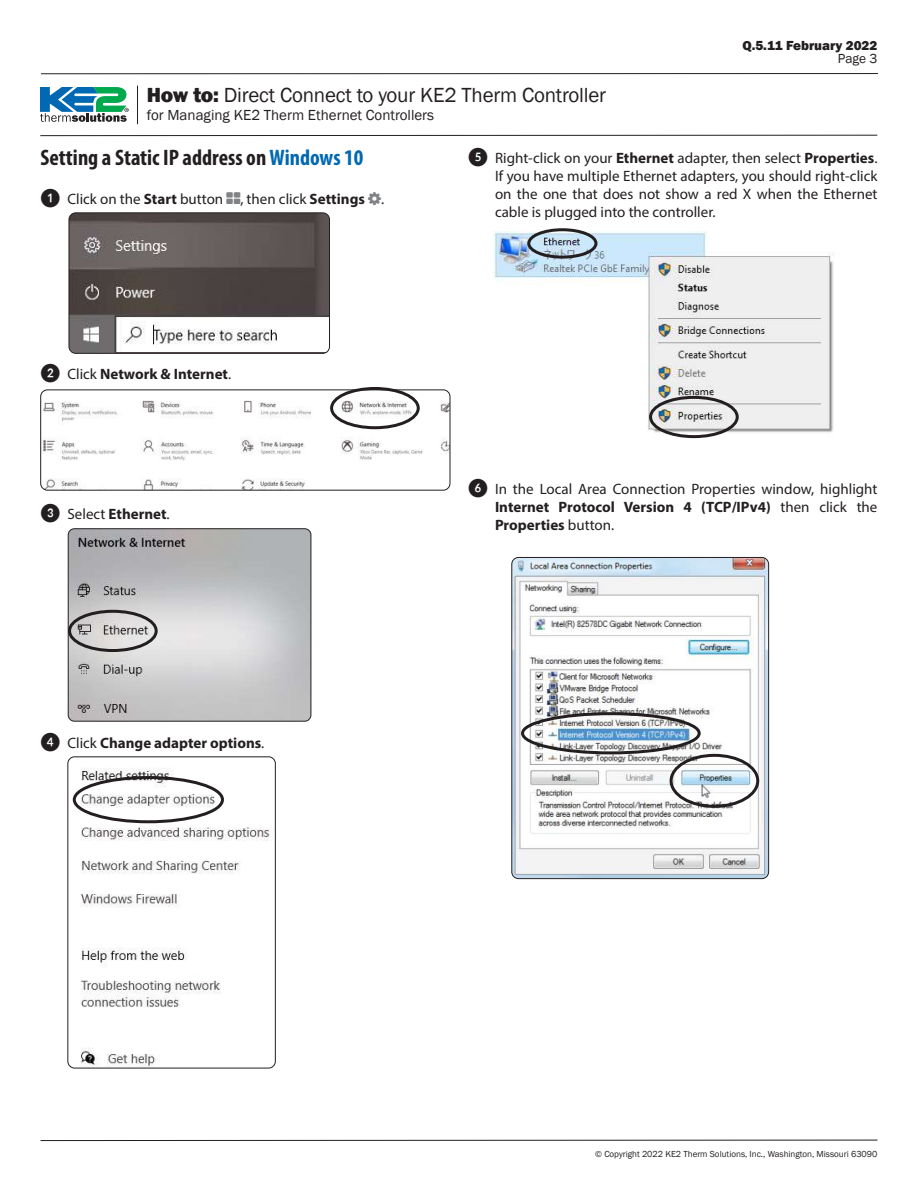
<style>
.page{position:relative;width:918px;height:1188px;background:#fff}
.page>*{position:absolute;margin:0;border:0;box-sizing:border-box;transform-origin:0 0}
.t1{font:700 condensed 22.5px "Myriad Pro";color:#231f20}
.t2{font:21px "Franklin Gothic";letter-spacing:-.01em;color:#231f20}
.t3{font:15px/18px "Myriad Pro";color:#231f20;text-align:justify}
.t4{font:700 15px "Myriad Pro";color:#231f20}
.t5{font:15px "Franklin Gothic";color:#231f20}
.t6{font:800 13.5px "Franklin Gothic";color:#231f20}
.t7{font:13.5px "Franklin Gothic";color:#231f20}
.t8{font:9px "Franklin Gothic";color:#231f20}
.s1{font-weight:800}
.s2{color:#0168b3}
.s3{font-family:"Lato";font-size:18px}
.s4{font-weight:700}
.s5{font-family:"Lato";font-weight:400;font-size:18px}
.s6{font-weight:400}
</style>
<div class="page">
<hr style="left:41px;top:73px;width:837px;height:1px;background:#231f20">
<svg style="left:40px;top:135px;width:838px;height:1px"></svg>
<hr style="left:137px;top:86px;width:1px;height:38px;background:#231f20">
<svg style="left:40px;top:87px;width:89px;height:35px"></svg>
<svg style="left:40px;top:1140px;width:838px;height:1px"></svg>
<img style="left:69px;top:213px;width:261px;height:140px">
<div style="left:69px;top:213px;width:261px;height:141px;border:1px solid #231f20;border-radius:7px"></div>
<img style="left:41px;top:390px;width:409px;height:100px">
<div style="left:40px;top:390px;width:410px;height:100px;border:1px solid #231f20;border-radius:7px"></div>
<div style="left:330px;top:387px;width:90px;height:42px;border:3px solid #231f20;border-radius:50%"></div>
<img style="left:68px;top:529px;width:243px;height:192px">
<div style="left:68px;top:529px;width:243px;height:192px;border:1px solid #231f20;border-radius:6px"></div>
<div style="left:68px;top:610px;width:90px;height:42px;border:3px solid #231f20;border-radius:50%"></div>
<img style="left:68px;top:768px;width:207px;height:300px">
<div style="left:68px;top:757px;width:208px;height:311px;border:1px solid #231f20;border-radius:7px"></div>
<div style="left:73px;top:776px;width:151px;height:47px;border:3px solid #231f20;border-radius:50%"></div>
<img style="left:494px;top:232px;width:340px;height:205px">
<div style="left:527px;top:228px;width:70px;height:31px;border:3px solid #231f20;border-radius:50%"></div>
<div style="left:649px;top:396px;width:90px;height:42px;border:3px solid #231f20;border-radius:50%"></div>
<img style="left:512px;top:557px;width:257px;height:322px">
<div style="left:512px;top:557px;width:257px;height:322px;border:1px solid #231f20;border-radius:7px"></div>
<div style="left:521px;top:712px;width:180px;height:42px;border:3px solid #231f20;border-radius:50%"></div>
<div style="left:670px;top:754px;width:89px;height:54px;border:3px solid #231f20;border-radius:50%"></div>
<h2 class="t2" style="left:147px;top:82px;width:461px"><span class="s1">How to:</span> Direct Connect to your KE2 Therm Controller</h2>
<p class="t5" style="left:147px;top:106px;width:289px">for Managing KE2 Therm Ethernet Controllers</p>
<p class="t6" style="left:742px;top:37px;width:137px">Q.5.11 February 2022</p>
<p class="t7" style="left:838px;top:51px;width:41px">Page 3</p>
<h1 class="t1" style="left:40px;top:144px;width:324px">Setting a Static IP address on <span class="s2">Windows 10</span></h1>
<p class="t3" style="left:40px;top:189px;width:345px"><span class="s3">❶</span> Click on the <span class="s4">Start</span> button , then click <span class="s4">Settings</span> .</p>
<p class="t4" style="left:40px;top:364px;width:192px"><span class="s5">❷</span> <span class="s6">Click</span> Network &amp; Internet<span class="s6">.</span></p>
<p class="t4" style="left:40px;top:504px;width:131px"><span class="s5">❸</span> <span class="s6">Select</span> Ethernet<span class="s6">.</span></p>
<p class="t4" style="left:40px;top:733px;width:225px"><span class="s5">❹</span> <span class="s6">Click</span> Change adapter options<span class="s6">.</span></p>
<p class="t3" style="left:495px;top:149px;width:384px;text-indent:-27px"><span class="s3">❺</span> Right-click on your <span class="s4">Ethernet</span> adapter, then select <span class="s4">Properties</span>.<br>If you have multiple Ethernet adapters, you should right-click on the one that does not show a red X when the Ethernet cable is plugged into the controller.</p>
<p class="t3" style="left:495px;top:479px;width:384px;text-indent:-27px"><span class="s3">❻</span> In the Local Area Connection Properties window, highlight <span class="s4">Internet Protocol Version 4 (TCP/IPv4)</span> then click the <span class="s4">Properties</span> button.</p>
<p class="t8" style="left:595px;top:1149px;width:284px">© Copyright 2022 KE2 Therm Solutions, Inc., Washington, Missouri 63090</p>
</div>
